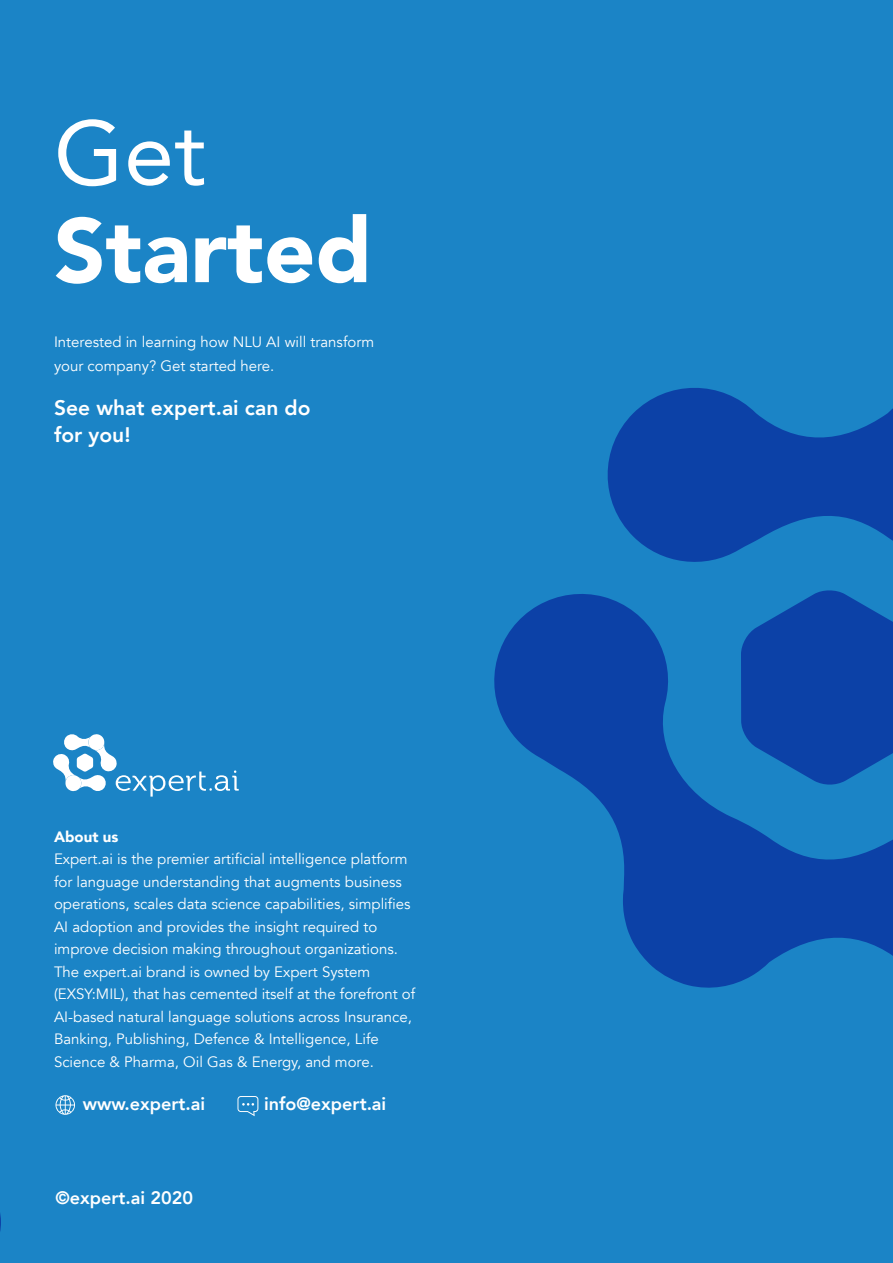
<style>
.page{position:relative;width:893px;height:1263px;background:#1b84c6}
.page>*{position:absolute;margin:0;border:0;box-sizing:border-box;transform-origin:0 0}
.t1{font:900 90px/97.5px "Avenir";color:#fff}
.t2{font:800 21px/27px "Avenir";color:#fff}
.t3{font:800 18px "Avenir";color:#fff}
.t4{font:15px/22.5px "Avenir";color:#fff}
.s1{font-weight:400}
.s2{font-weight:900}
</style>
<div class="page">
<svg style="left:0;top:1213px;width:1px;height:19px"></svg>
<svg style="left:607px;top:388px;width:286px;height:203px;fill:#0c41a7"></svg>
<svg style="left:494px;top:591px;width:399px;height:397px;fill:#0c41a7"></svg>
<svg style="left:53px;top:734px;width:186px;height:62px"></svg>
<svg style="left:237px;top:1096px;width:21px;height:20px"></svg>
<svg style="left:56px;top:1095px;width:19px;height:20px"></svg>
<p class="t1" style="left:54px;top:102px;width:320px"><span class="s1">Get<br></span>Started</p>
<p class="t4" style="left:54px;top:330px;width:322px;line-height:24px">Interested in learning how NLU AI will transform your company? Get started here.</p>
<p class="t2" style="left:54px;top:394px;width:258px">See what expert.ai can do for you!</p>
<p class="t4" style="left:54px;top:826px;width:363px"><span class="s2">About us<br></span>Expert.ai is the premier artificial intelligence platform for language understanding that augments business operations, scales data science capabilities, simplifies AI adoption and provides the insight required to improve decision making throughout organizations.<br>The expert.ai brand is owned by Expert System (EXSY:MIL), that has cemented itself at the forefront of AI-based natural language solutions across Insurance, Banking, Publishing, Defence &amp; Intelligence, Life Science &amp; Pharma, Oil Gas &amp; Energy, and more.</p>
<p class="t3" style="left:83px;top:1090px;width:124px">www.expert.ai</p>
<p class="t3" style="left:264px;top:1090px;width:124px">info@expert.ai</p>
<p class="t3" style="left:56px;top:1183px;width:139px">©expert.ai 2020</p>
</div>
